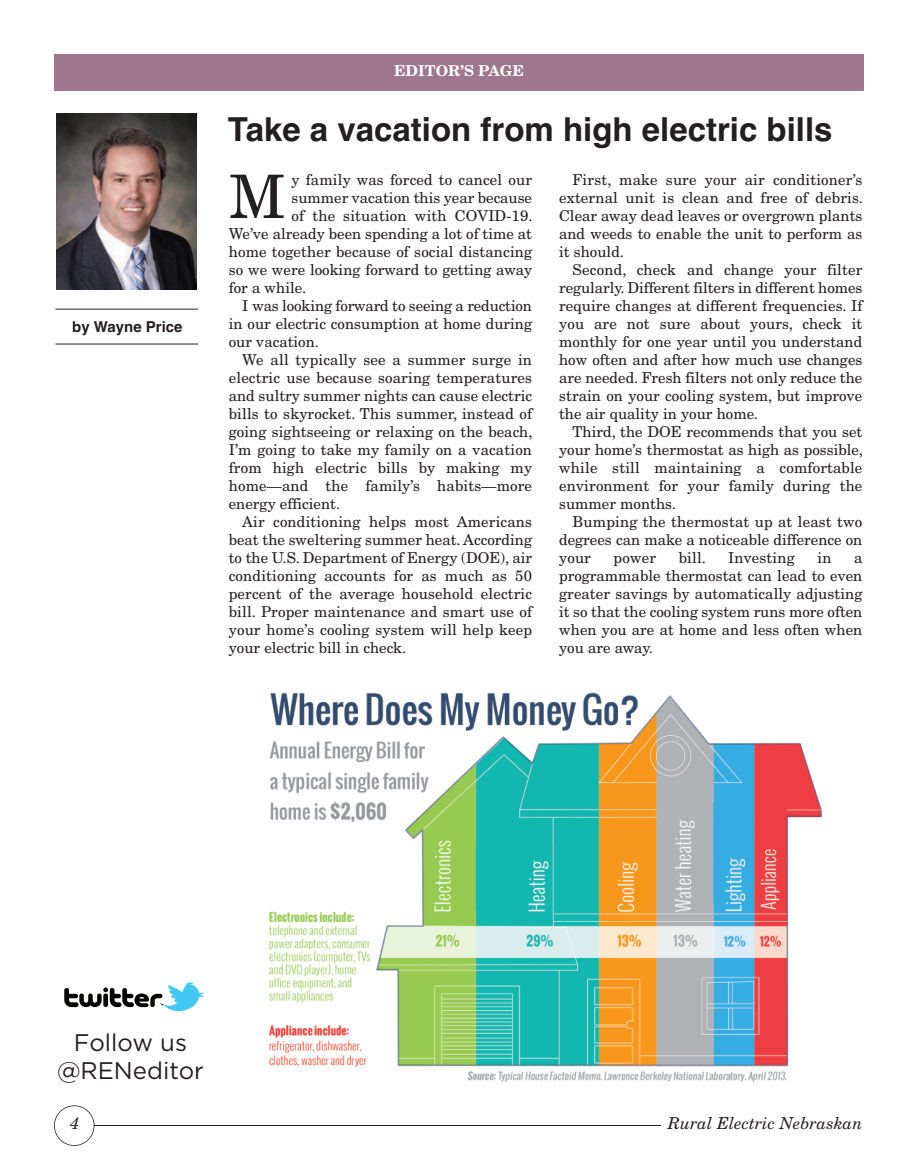
<style>
.page{position:relative;width:918px;height:1175px;background:#fff}
.page>*{position:absolute;margin:0;border:0;box-sizing:border-box;transform-origin:0 0}
.t1{font:60px "New Century Schlbk";color:#231f20}
.t2{font:700 33px "Helvetica";color:#231f20}
.t3{font:24px/28.8px "Gotham";color:#231f20;text-align:center}
.t4{font:italic 16.5px "New Century Schlbk";color:#231f20}
.t5{font:15px/18px "New Century Schlbk";letter-spacing:.005em;color:#231f20;text-align:justify}
.t6{font:700 15px "New Century Schlbk";color:#fff}
.t7{font:700 15px "Helvetica";color:#231f20}
</style>
<div class="page">
<div style="left:54px;top:54px;width:810px;height:36px;background:#9e778c"></div>
<div style="left:54px;top:1105px;width:40px;height:40px;border:2px solid #231f20;border-radius:50%"></div>
<hr style="left:94px;top:1125px;width:648px;height:1px;background:#231f20">
<div style="left:662px;top:1115px;width:202px;height:22px;background:#fff"></div>
<svg style="left:64px;top:982px;width:140px;height:29px"></svg>
<hr style="left:56px;top:309px;width:142px;height:1px;background:#231f20">
<hr style="left:56px;top:344px;width:142px;height:1px;background:#231f20">
<img style="left:56px;top:113px;width:141px;height:177px">
<img style="left:268px;top:692px;width:555px;height:390px">
<p class="t6" style="left:394px;top:65px;width:131px">EDITOR’S PAGE</p>
<p class="t7" style="left:72px;top:318px;width:112px">by Wayne Price</p>
<h2 class="t2" style="left:228px;top:110px;width:606px">Take a vacation from high electric bills</h2>
<p class="t5" style="left:292px;top:172px;width:242px">y family was forced to cancel our</p>
<p class="t5" style="left:292px;top:190px;width:242px">summer vacation this year because</p>
<p class="t5" style="left:292px;top:208px;width:243px">of the situation with COVID-19.</p>
<p class="t5" style="left:229px;top:226px;width:305px">We’ve already been spending a lot of time at</p>
<p class="t5" style="left:229px;top:244px;width:305px">home together because of social distancing</p>
<p class="t5" style="left:229px;top:262px;width:305px">so we were looking forward to getting away</p>
<p class="t5" style="left:229px;top:280px;width:79px">for a while.</p>
<p class="t5" style="left:242px;top:298px;width:291px">I was looking forward to seeing a reduction</p>
<p class="t5" style="left:229px;top:316px;width:305px">in our electric consumption at home during</p>
<p class="t5" style="left:229px;top:334px;width:92px">our vacation.</p>
<p class="t5" style="left:242px;top:352px;width:291px">We all typically see a summer surge in</p>
<p class="t5" style="left:229px;top:370px;width:305px">electric use because soaring temperatures</p>
<p class="t5" style="left:229px;top:388px;width:305px">and sultry summer nights can cause electric</p>
<p class="t5" style="left:229px;top:406px;width:305px">bills to skyrocket. This summer, instead of</p>
<p class="t5" style="left:229px;top:424px;width:305px">going sightseeing or relaxing on the beach,</p>
<p class="t5" style="left:229px;top:442px;width:305px">I’m going to take my family on a vacation</p>
<p class="t5" style="left:229px;top:460px;width:305px">from high electric bills by making my</p>
<p class="t5" style="left:229px;top:478px;width:305px">home—and the family’s habits—more</p>
<p class="t5" style="left:229px;top:496px;width:113px">energy efficient.</p>
<p class="t5" style="left:242px;top:514px;width:291px">Air conditioning helps most Americans</p>
<p class="t5" style="left:229px;top:532px;width:305px">beat the sweltering summer heat. According</p>
<p class="t5" style="left:229px;top:550px;width:305px">to the U.S. Department of Energy (DOE), air</p>
<p class="t5" style="left:229px;top:568px;width:305px">conditioning accounts for as much as 50</p>
<p class="t5" style="left:229px;top:586px;width:305px">percent of the average household electric</p>
<p class="t5" style="left:229px;top:604px;width:305px">bill. Proper maintenance and smart use of</p>
<p class="t5" style="left:229px;top:622px;width:305px">your home’s cooling system will help keep</p>
<p class="t5" style="left:229px;top:640px;width:179px">your electric bill in check.</p>
<h1 class="t1" style="left:229px;top:175px;width:58px">M</h1>
<p class="t5" style="left:559px;top:172px;width:305px;text-indent:14px">First, make sure your air conditioner’s external unit is clean and free of debris.<br>Clear away dead leaves or overgrown plants and weeds to enable the unit to perform as it should.</p>
<p class="t5" style="left:559px;top:262px;width:305px;text-indent:14px">Second, check and change your filter regularly. Different filters in different homes require changes at different frequencies. If you are not sure about yours, check it monthly for one year until you understand how often and after how much use changes are needed. Fresh filters not only reduce the strain on your cooling system, but improve the air quality in your home.</p>
<p class="t5" style="left:559px;top:424px;width:305px;text-indent:13px">Third, the DOE recommends that you set your home’s thermostat as high as possible, while still maintaining a comfortable environment for your family during the summer months.</p>
<p class="t5" style="left:559px;top:514px;width:305px;text-indent:13px">Bumping the thermostat up at least two degrees can make a noticeable difference on your</p>
<p class="t5" style="left:614px;top:550px;width:44px">power</p>
<p class="t5" style="left:679px;top:550px;width:29px">bill.</p>
<p class="t5" style="left:728px;top:550px;width:68px">Investing</p>
<p class="t5" style="left:817px;top:550px;width:16px">in</p>
<p class="t5" style="left:559px;top:550px;width:305px;text-indent:295px">a programmable thermostat can lead to even greater savings by automatically adjusting it so that the cooling system runs more often when you are at home and less often when you are away.</p>
<h3 class="t3" style="left:57px;top:1029px;width:148px">Follow us @RENeditor</h3>
<p class="t4" style="left:70px;top:1117px;width:11px">4</p>
<p class="t4" style="left:668px;top:1116px;width:196px">Rural Electric Nebraskan</p>
</div>
